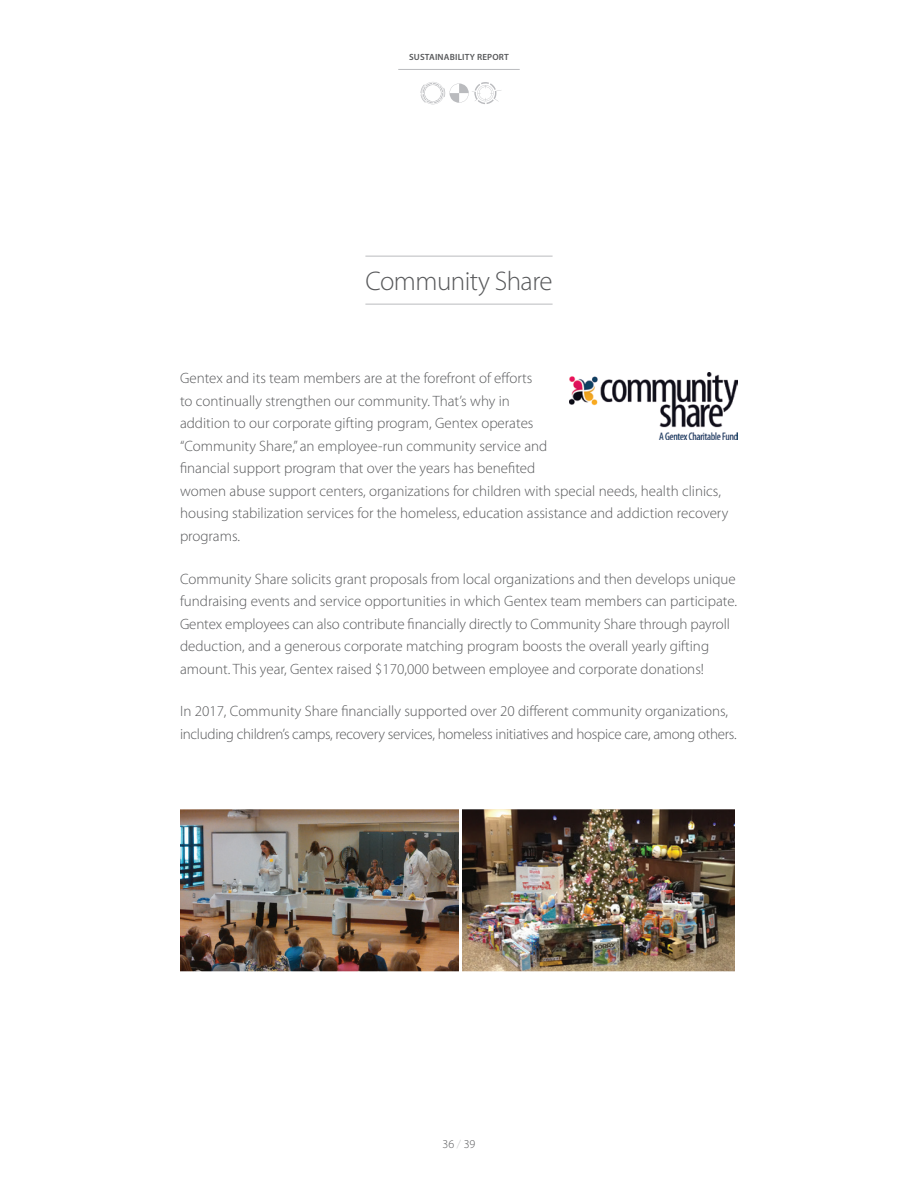
<style>
.page{position:relative;width:918px;height:1188px;background:#fff}
.page>*{position:absolute;margin:0;border:0;box-sizing:border-box;transform-origin:0 0}
.t1{font:300 27px "Myriad Pro";letter-spacing:-.02em;color:#57585a}
.t2{font:300 15px/22.5px "Myriad Pro";color:#57585a}
.t3{font:300 15px/22.5px "Myriad Pro";letter-spacing:-.02em;color:#57585a}
.t4{font:300 12px "Myriad Pro";color:#57585a}
.t5{font:600 9px "Myriad Pro";letter-spacing:.02em;color:#57585a}
.s1{color:#c7c8ca}
</style>
<div class="page">
<svg style="left:421px;top:82px;width:81px;height:22px"></svg>
<hr style="left:398px;top:69px;width:122px;height:1px;background:#babbbe">
<img style="left:180px;top:809px;width:278px;height:163px">
<img style="left:458px;top:809px;width:277px;height:163px">
<hr style="left:365px;top:256px;width:188px;height:1px;background:#babbbe">
<hr style="left:365px;top:304px;width:188px;height:1px;background:#babbbe">
<img style="left:569px;top:372px;width:169px;height:68px">
<p class="t5" style="left:409px;top:51px;width:101px">SUSTAINABILITY REPORT</p>
<h1 class="t1" style="left:365px;top:265px;width:189px">Community Share</h1>
<p class="t2" style="left:180px;top:367px;width:550px">Gentex and its team members are at the forefront of efforts<br>to continually strengthen our community. That’s why in<br>addition to our corporate gifting program, Gentex operates<br>“Community Share,” an employee-run community service and<br>financial support program that over the years has benefited<br>women abuse support centers, organizations for children with special needs, health clinics, housing stabilization services for the homeless, education assistance and addiction recovery programs.</p>
<p class="t2" style="left:180px;top:567px;width:559px">Community Share solicits grant proposals from local organizations and then develops unique fundraising events and service opportunities in which Gentex team members can participate.<br>Gentex employees can also contribute financially directly to Community Share through payroll deduction, and a generous corporate matching program boosts the overall yearly gifting amount. This year, Gentex raised $170,000 between employee and corporate donations!</p>
<p class="t3" style="left:180px;top:700px;width:558px">In 2017, Community Share financially supported over 20 different community organizations, including children’s camps, recovery services, homeless initiatives and hospice care, among others.</p>
<p class="t4" style="left:443px;top:1136px;width:34px">36 <span class="s1">/</span> 39</p>
</div>
